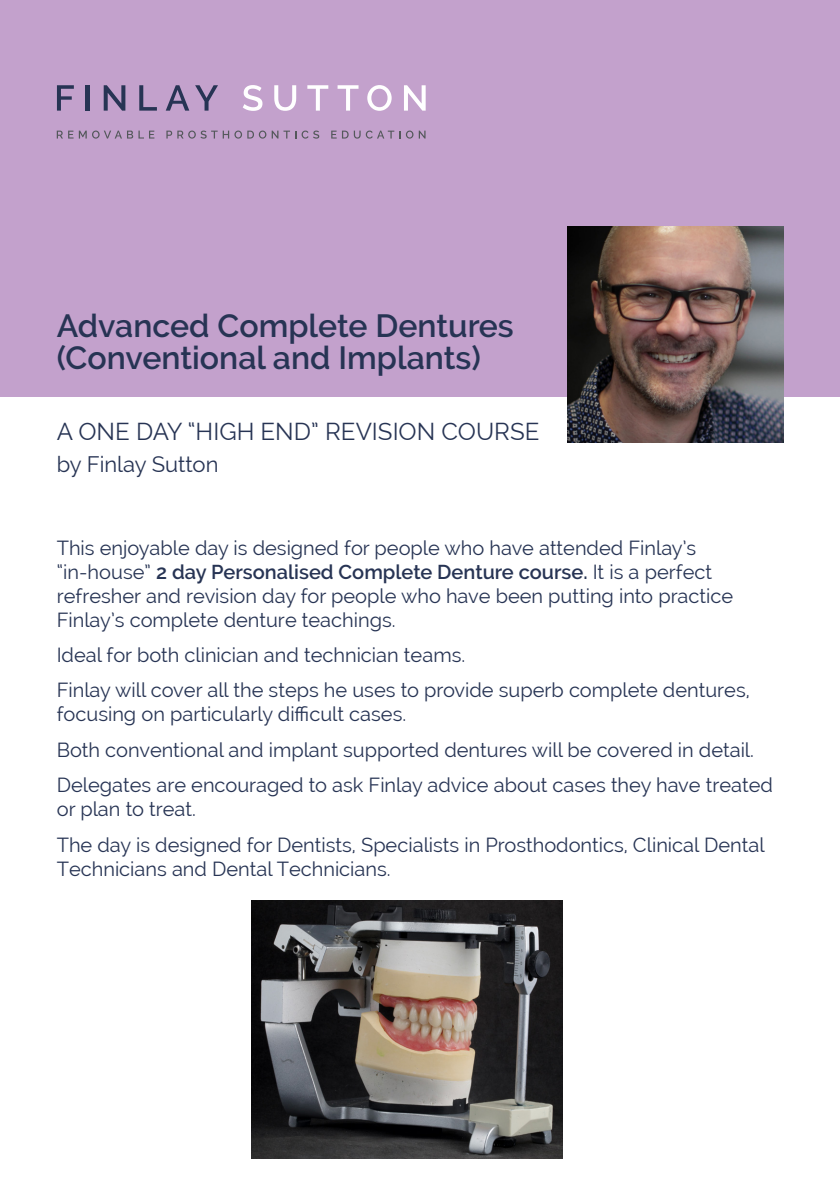
<style>
.page{position:relative;width:840px;height:1191px;background:#fff}
.page>*{position:absolute;margin:0;border:0;box-sizing:border-box;transform-origin:0 0}
.t1{font:600 32px/32px "Raleway";color:#273454}
.t2{font:24px "Raleway";color:#273454}
.t3{font:22px "Raleway";color:#273454}
.t4{font:20px/35.4px "Raleway";color:#273454}
.s1{font-weight:600}
</style>
<div class="page">
<div style="left:0;top:0;width:839px;height:397px;background:#c3a1cc"></div>
<img style="left:567px;top:227px;width:215px;height:215px">
<svg style="left:57px;top:85px;width:17px;height:26px"></svg>
<hr style="left:86px;top:85px;width:4px;height:26px;background:#273454">
<svg style="left:104px;top:85px;width:21px;height:26px"></svg>
<svg style="left:139px;top:85px;width:18px;height:26px"></svg>
<svg style="left:166px;top:85px;width:23px;height:26px"></svg>
<svg style="left:195px;top:85px;width:23px;height:26px"></svg>
<svg style="left:243px;top:85px;width:19px;height:26px"></svg>
<svg style="left:274px;top:85px;width:22px;height:26px"></svg>
<svg style="left:307px;top:85px;width:21px;height:26px"></svg>
<svg style="left:337px;top:85px;width:21px;height:26px"></svg>
<svg style="left:367px;top:85px;width:24px;height:26px"></svg>
<svg style="left:404px;top:85px;width:21px;height:26px"></svg>
<svg style="left:57px;top:131px;width:16px;height:8px"></svg>
<svg style="left:79px;top:131px;width:75px;height:8px"></svg>
<svg style="left:166px;top:131px;width:153px;height:8px"></svg>
<svg style="left:331px;top:131px;width:5px;height:8px"></svg>
<svg style="left:342px;top:131px;width:83px;height:8px"></svg>
<img style="left:251px;top:900px;width:311px;height:258px">
<h1 class="t1" style="left:57px;top:309px;width:458px">Advanced Complete Dentures (Conventional and Implants)</h1>
<p class="t2" style="left:57px;top:418px;width:484px">A ONE DAY “HIGH END” REVISION COURSE</p>
<p class="t3" style="left:57px;top:451px;width:163px">by Finlay Sutton</p>
<p class="t4" style="left:57px;top:535px;width:677px;line-height:24px">This enjoyable day is designed for people who have attended Finlay’s “in-house” <span class="s1">2 day Personalised Complete Denture course.</span> It is a perfect refresher and revision day for people who have been putting into practice Finlay’s complete denture teachings.</p>
<p class="t4" style="left:57px;top:637px;width:694px">Ideal for both clinician and technician teams.<br>Finlay will cover all the steps he uses to provide superb complete dentures,</p>
<p class="t4" style="left:57px;top:696px;width:717px">focusing on particularly difficult cases.<br>Both conventional and implant supported dentures will be covered in detail.<br>Delegates are encouraged to ask Finlay advice about cases they have treated</p>
<p class="t4" style="left:57px;top:791px;width:709px">or plan to treat.<br>The day is designed for Dentists, Specialists in Prosthodontics, Clinical Dental</p>
<p class="t4" style="left:57px;top:850px;width:335px">Technicians and Dental Technicians.</p>
</div>
